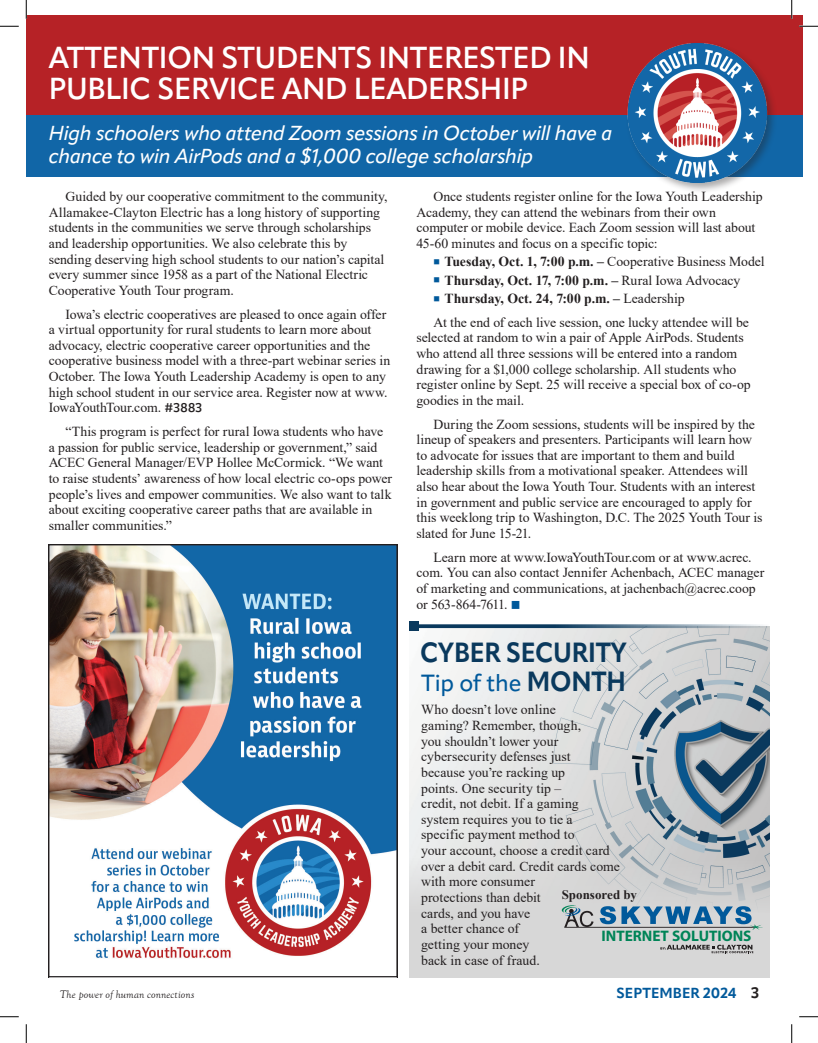
<style>
.page{position:relative;width:818px;height:1043px;background:#fff}
.page>*{position:absolute;margin:0;border:0;box-sizing:border-box;transform-origin:0 0}
.t1{font:600 30px/31.2px "Apparat";letter-spacing:-.01em;color:#fff}
.t2{font:700 27.38px "Apparat";letter-spacing:-.01em;color:#0a395d;scale:.93 1}
.t3{font:500 23.12px "Apparat";letter-spacing:-.005em;color:#00599b}
.t4{font:italic 500 20px/23.8px "Apparat";letter-spacing:-.02em;color:#fff}
.t5{font:700 15.25px "Myriad Pro";color:#008457}
.t6{font:700 14.38px "Apparat";letter-spacing:.005em;color:#00599b}
.t7{font:13.75px/15.6px "Times New Roman";color:#231f20}
.t8{font:700 13.75px "Times New Roman";color:#231f20}
.t9{font:700 13px "Times New Roman";color:#231f20}
.t10{font:italic 11.25px "Goudy Old Style T";letter-spacing:.01em;color:#231f20}
.s1{font-family:"Apparat";font-weight:600;font-size:12.5px}
.s2{color:#00599b}
.s3{font-weight:700}
.s4{font-weight:400}
.s5{font-weight:700;font-size:27.38px;color:#0a395d}
.s6{font-size:15px;color:#231f20}
</style>
<div class="page">
<div style="left:26px;top:15px;width:776px;height:100px;background:#b62226"></div>
<div style="left:26px;top:115px;width:776px;height:62px;background:#1166a7"></div>
<div style="left:624px;top:41px;width:153px;height:152px;background:#231f20;opacity:.38"></div>
<img style="left:624px;top:44px;width:148px;height:139px">
<img style="left:50px;top:546px;width:346px;height:412px">
<div style="left:48px;top:544px;width:350px;height:433px;border:1px solid #231f20"></div>
<div style="left:409px;top:626px;width:360px;height:351px;background:#d7d7d7"></div>
<img style="left:409px;top:628px;width:360px;height:276px">
<svg style="left:660px;top:944px;width:93px;height:9px"></svg>
<svg style="left:561px;top:905px;width:202px;height:25px"></svg>
<svg style="left:418px;top:624px;width:351px;height:4px"></svg>
<div style="left:409px;top:621px;width:9px;height:10px;background:#0a395d"></div>
<svg style="left:0;top:25px;width:19px;height:2px"></svg>
<svg style="left:799px;top:25px;width:19px;height:2px"></svg>
<svg style="left:0;top:1016px;width:19px;height:1px"></svg>
<svg style="left:799px;top:1016px;width:19px;height:1px"></svg>
<svg style="left:25px;top:0;width:2px;height:19px"></svg>
<svg style="left:25px;top:1024px;width:2px;height:18px"></svg>
<svg style="left:790px;top:0;width:2px;height:19px"></svg>
<svg style="left:791px;top:1024px;width:1px;height:18px"></svg>
<h1 class="t1" style="left:49px;top:42px;width:542px">ATTENTION STUDENTS INTERESTED IN<br>PUBLIC SERVICE AND LEADERSHIP</h1>
<h3 class="t4" style="left:49px;top:121px;width:565px">High schoolers who attend Zoom sessions in October will have a chance to win AirPods and a $1,000 college scholarship</h3>
<p class="t7" style="left:49px;top:188px;width:340px;text-indent:17px">Guided by our cooperative commitment to the community, Allamakee-Clayton Electric has a long history of supporting students in the communities we serve through scholarships and leadership opportunities. We also celebrate this by sending deserving high school students to our nation’s capital every summer since 1958 as a part of the National Electric Cooperative Youth Tour program.</p>
<p class="t7" style="left:49px;top:306px;width:343px;text-indent:17px">Iowa’s electric cooperatives are pleased to once again offer a virtual opportunity for rural students to learn more about advocacy, electric cooperative career opportunities and the cooperative business model with a three-part webinar series in October. The Iowa Youth Leadership Academy is open to any high school student in our service area. Register now at www.<br>IowaYouthTour.com. <span class="s1">#3883</span></p>
<p class="t7" style="left:49px;top:423px;width:345px;text-indent:17px">“This program is perfect for rural Iowa students who have a passion for public service, leadership or government,” said ACEC General Manager/EVP Hollee McCormick. “We want to raise students’ awareness of how local electric co-ops power people’s lives and empower communities. We also want to talk about exciting cooperative career paths that are available in smaller communities.”</p>
<p class="t7" style="left:416px;top:188px;width:347px;text-indent:17px">Once students register online for the Iowa Youth Leadership Academy, they can attend the webinars from their own computer or mobile device. Each Zoom session will last about 45-60 minutes and focus on a specific topic:</p>
<p class="t7" style="left:433px;top:253px;width:332px"><span class="s2">■</span> <span class="s3">Tuesday, Oct. 1, 7:00 p.m. –</span> Cooperative Business Model</p>
<p class="t8" style="left:433px;top:270px;width:308px"><span class="s2">■</span> Thursday, Oct. 17, 7:00 p.m. – <span class="s4">Rural Iowa Advocacy</span></p>
<p class="t7" style="left:433px;top:286px;width:317px;line-height:23.8px"><span class="s2">■</span> <span class="s3">Thursday, Oct. 24, 7:00 p.m. –</span> Leadership<br>At the end of each live session, one lucky attendee will be</p>
<p class="t7" style="left:416px;top:329px;width:336px">selected at random to win a pair of Apple AirPods. Students who attend all three sessions will be entered into a random drawing for a $1,000 college scholarship. All students who register online by Sept. 25 will receive a special box of co-op goodies in the mail.</p>
<p class="t7" style="left:416px;top:415px;width:347px;text-indent:17px">During the Zoom sessions, students will be inspired by the lineup of speakers and presenters. Participants will learn how to advocate for issues that are important to them and build leadership skills from a motivational speaker. Attendees will also hear about the Iowa Youth Tour. Students with an interest in government and public service are encouraged to apply for this weeklong trip to Washington, D.C. The 2025 Youth Tour is slated for June 15-21.</p>
<p class="t7" style="left:416px;top:549px;width:349px;text-indent:17px">Learn more at www.IowaYouthTour.com or at www.acrec. com. You can also contact Jennifer Achenbach, ACEC manager of marketing and communications, at jachenbach@acrec.coop or 563-864-7611. <span class="s2">■</span></p>
<h2 class="t2" style="left:420px;top:635px;width:224px">CYBER SECURITY</h2>
<h3 class="t3" style="left:421px;top:668px;width:206px">Tip of the <span class="s5">MONTH</span></h3>
<p class="t7" style="left:421px;top:701px;width:200px">Who doesn’t love online<br>gaming? Remember, though,<br>you shouldn’t lower your cybersecurity defenses just<br>because you’re racking up<br>points. One security tip –<br>credit, not debit. If a gaming system requires you to tie a<br>specific payment method to<br>your account, choose a credit card over a debit card. Credit cards come with more consumer<br>protections than debit<br>cards, and you have<br>a better chance of<br>getting your money<br>back in case of fraud.</p>
<p class="t9" style="left:561px;top:884px;width:77px">Sponsored by</p>
<p class="t5" style="left:601px;top:925px;width:151px">INTERNET SOLUTIONS</p>
<p class="t10" style="left:60px;top:988px;width:136px">The power of human connections</p>
<p class="t6" style="left:616px;top:984px;width:144px">SEPTEMBER 2024 <span class="s6">3</span></p>
</div>
